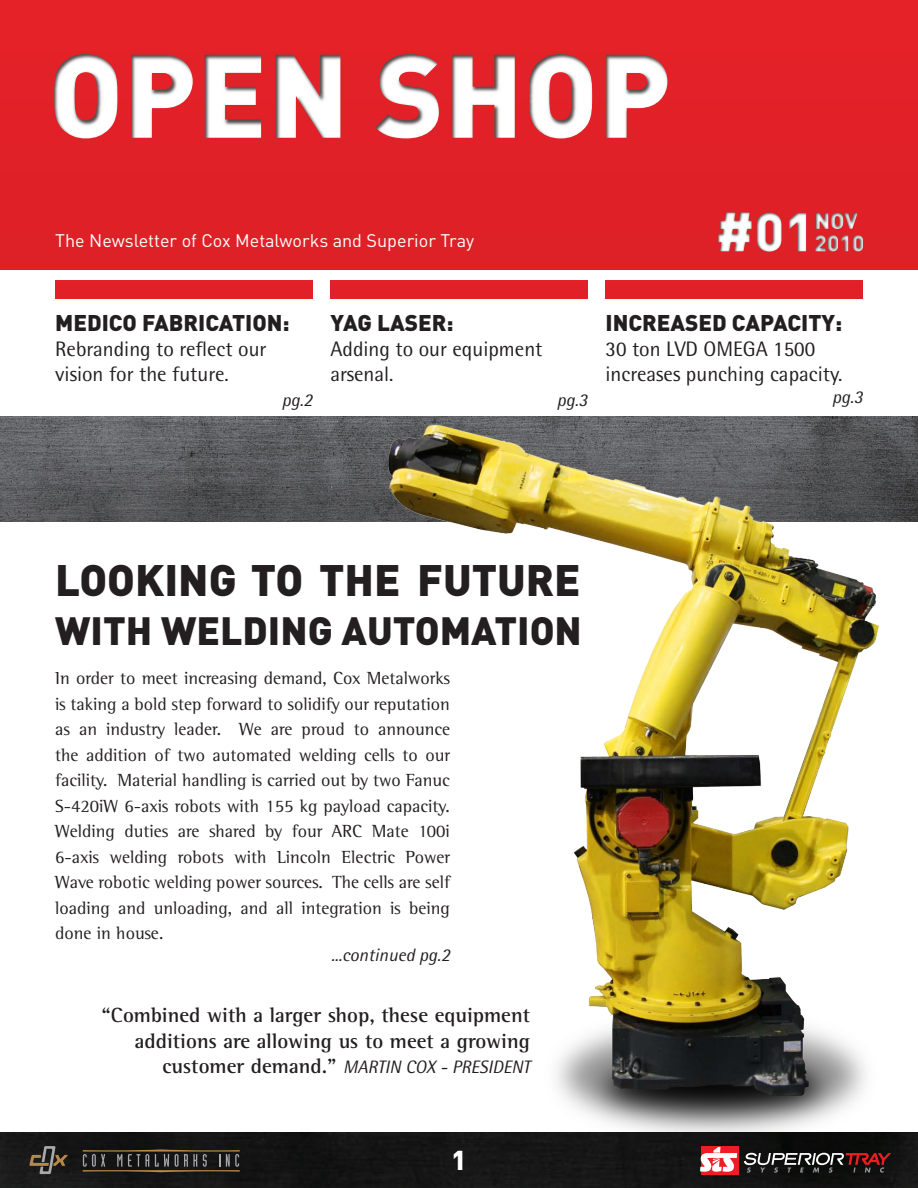
<style>
.page{position:relative;width:918px;height:1188px;background:#fff}
.page>*{position:absolute;margin:0;border:0;box-sizing:border-box;transform-origin:0 0}
.t1{font:900 43.5px "DIN";color:#231f20}
.t2{font:900 39px "DIN";color:#231f20}
.t3{font:900 27px "DIN";color:#fff}
.t4{font:900 22.5px "DIN";color:#231f20}
.t5{font:900 22.5px "DIN";color:#231f20}
.t6{font:21px/25.2px "Rotis Semi Sans Std";color:#231f20}
.t7{font:700 21px/25.5px "Rotis Semi Serif Std";color:#231f20;text-align:right}
.t8{font:18px/25.5px "Rotis Semi Serif Std";color:#231f20;text-align:justify}
.t9{font:italic 18px "Rotis Semi Sans Std";color:#231f20}
.t10{font:18px "DIN Pro";color:#fff}
.s1{font-style:inherit}
.s2{font-family:"Rotis Semi Serif Std";font-weight:700;font-style:normal;font-size:21px}
</style>
<div class="page">
<div style="left:1px;top:1133px;width:917px;height:55px;background:#161515"></div>
<div style="left:701px;top:1146px;width:37px;height:28px;background:#ee1d23"></div>
<svg style="left:744px;top:1166px;width:147px;height:7px"></svg>
<svg style="left:701px;top:1166px;width:33px;height:6px"></svg>
<svg style="left:29px;top:1146px;width:39px;height:28px"></svg>
<svg style="left:83px;top:1149px;width:157px;height:23px;background:#3c362f"></svg>
<img style="left:0;top:416px;width:918px;height:105px">
<div style="left:0;top:0;width:918px;height:270px;background:#e02127"></div>
<img style="left:344px;top:416px;width:570px;height:750px">
<div style="left:55px;top:280px;width:257px;height:19px;background:#e12127"></div>
<div style="left:330px;top:280px;width:258px;height:19px;background:#e12127"></div>
<div style="left:606px;top:280px;width:257px;height:19px;background:#e12127"></div>
<svg style="left:533px;top:64px;width:4px;height:5px"></svg>
<img style="left:375px;top:54px;width:64px;height:84px">
<svg style="left:58px;top:63px;width:5px;height:6px"></svg>
<img style="left:606px;top:55px;width:61px;height:83px">
<img style="left:452px;top:55px;width:63px;height:83px">
<img style="left:276px;top:55px;width:64px;height:83px">
<img style="left:205px;top:55px;width:56px;height:83px">
<img style="left:132px;top:55px;width:61px;height:83px">
<img style="left:718px;top:212px;width:34px;height:39px">
<img style="left:757px;top:213px;width:25px;height:39px">
<img style="left:831px;top:213px;width:27px;height:16px">
<img style="left:816px;top:213px;width:12px;height:16px">
<img style="left:789px;top:213px;width:17px;height:38px">
<img style="left:853px;top:235px;width:10px;height:16px">
<img style="left:828px;top:235px;width:10px;height:16px">
<img style="left:815px;top:235px;width:11px;height:16px">
<img style="left:841px;top:235px;width:7px;height:16px">
<p class="t10" style="left:55px;top:228px;width:420px">The Newsletter of Cox Metalworks and Superior Tray</p>
<p class="t5" style="left:55px;top:308px;width:236px"><span class="s1">M</span>EDICO FABRICATION:</p>
<p class="t6" style="left:55px;top:336px;width:213px">Rebranding to reflect our vision for the future.</p>
<p class="t9" style="left:282px;top:389px;width:32px">pg.2</p>
<p class="t4" style="left:330px;top:308px;width:125px">YAG LASER<span class="s1">:</span></p>
<p class="t6" style="left:330px;top:336px;width:214px">Adding to our equipment arsenal.</p>
<p class="t9" style="left:557px;top:389px;width:32px">pg.3</p>
<p class="t4" style="left:606px;top:308px;width:238px">INCREASED CAPACITY<span class="s1">:</span></p>
<p class="t6" style="left:606px;top:336px;width:239px">30 ton LVD OMEGA 1500 increases punching capacity.</p>
<p class="t9" style="left:832px;top:386px;width:32px">pg.3</p>
<p class="t1" style="left:55px;top:551px;width:527px">LOOKING TO THE FUTURE</p>
<p class="t2" style="left:55px;top:605px;width:528px">WITH WELDING AUTOMATION</p>
<p class="t8" style="left:55px;top:666px;width:396px">In order to meet increasing demand, Cox Metalworks is taking a bold step forward to solidify our reputation as an industry leader. We are proud to announce the addition of two automated welding cells to our facility. Material handling is carried out by two Fanuc S-420iW 6-axis robots with 155 kg payload capacity.<br>Welding duties are shared by four ARC Mate 100i 6-axis welding robots with Lincoln Electric Power Wave robotic welding power sources. The cells are self loading and unloading, and all integration is being done in house.</p>
<p class="t9" style="left:331px;top:944px;width:120px">...continued pg.2</p>
<p class="t7" style="left:102px;top:1002px;width:430px">“Combined with a larger shop, these equipment additions are allowing us to meet a growing</p>
<p class="t9" style="left:163px;top:1056px;width:369px"><span class="s2">customer demand.”</span> MARTIN COX - PRESIDENT</p>
<p class="t3" style="left:451px;top:1142px;width:17px">1</p>
</div>
